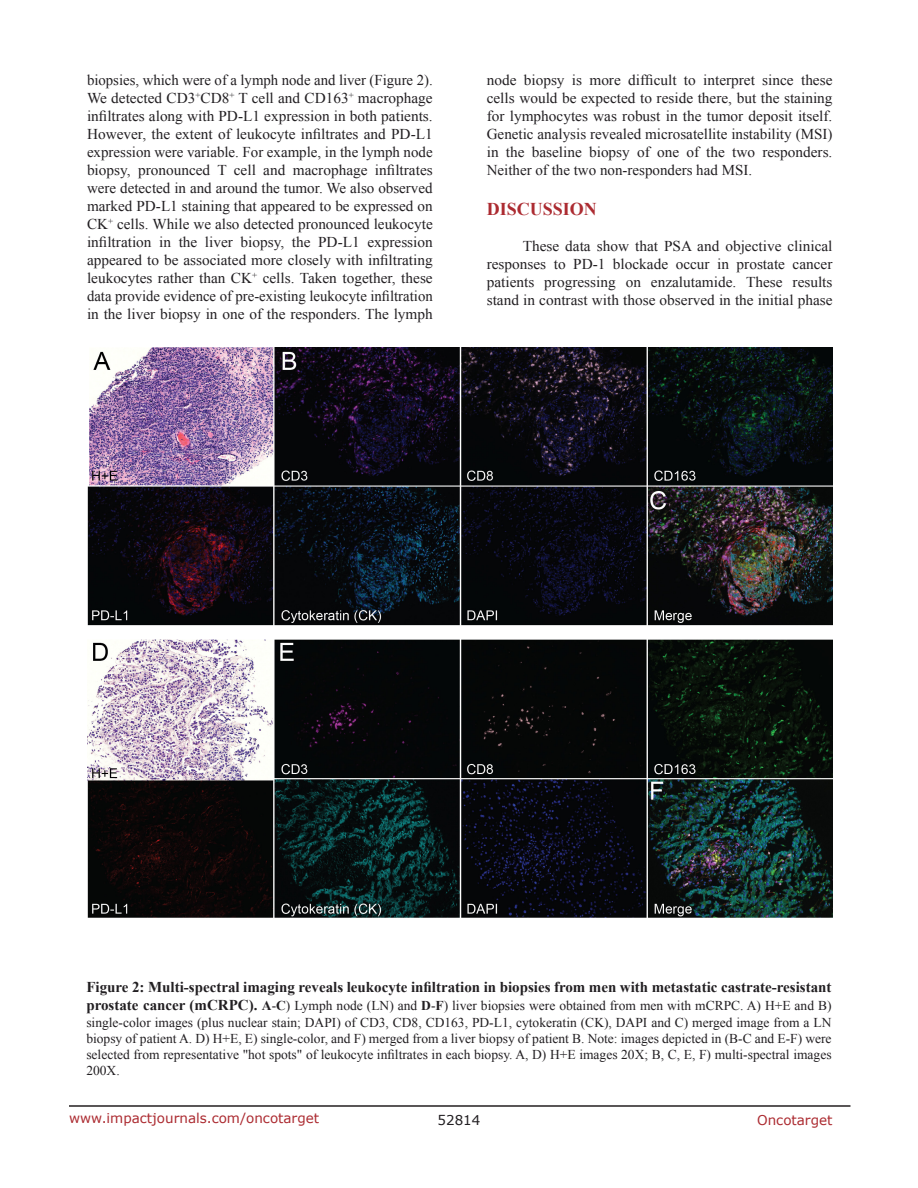
<style>
.page{position:relative;width:918px;height:1188px;background:#fff}
.page>*{position:absolute;margin:0;border:0;box-sizing:border-box;transform-origin:0 0}
.t1{font:700 18px "Times New Roman";color:#ac2b31}
.t2{font:15px/18px "Times New Roman";color:#221f22;text-align:justify}
.t3{font:700 15px "Times New Roman";color:#221f22}
.t4{font:13.5px/16.2px "Times New Roman";color:#221f22;text-align:justify}
.t5{font:13.5px "Verdana";color:#ac2b31}
.t6{font:13.5px "Verdana";color:#221f22}
.s1{font-weight:700;font-size:15px}
.s2{font-weight:700}
</style>
<div class="page">
<hr style="left:69px;top:1105px;width:781px;height:2px;background:#231f20">
<img style="left:87px;top:348px;width:745px;height:570px">
<p class="t2" style="left:87px;top:71px;width:347px">biopsies, which were of a lymph node and liver (Figure 2).<br>We detected CD3<sup>+</sup>CD8<sup>+</sup> T cell and CD163<sup>+</sup> macrophage infiltrates along with PD-L1 expression in both patients.<br>However, the extent of leukocyte infiltrates and PD-L1 expression were variable. For example, in the lymph node biopsy, pronounced T cell and macrophage infiltrates were detected in and around the tumor. We also observed marked PD-L1 staining that appeared to be expressed on CK<sup>+</sup> cells. While we also detected pronounced leukocyte infiltration in the liver biopsy, the PD-L1 expression appeared to be associated more closely with infiltrating leukocytes rather than CK<sup>+</sup> cells. Taken together, these data provide evidence of pre-existing leukocyte infiltration in the liver biopsy in one of the responders. The lymph</p>
<p class="t2" style="left:487px;top:71px;width:347px">node biopsy is more difficult to interpret since these cells would be expected to reside there, but the staining for lymphocytes was robust in the tumor deposit itself.<br>Genetic analysis revealed microsatellite instability (MSI) in the baseline biopsy of one of the two responders.<br>Neither of the two non-responders had MSI.</p>
<p class="t1" style="left:487px;top:197px;width:112px">Discussion</p>
<p class="t2" style="left:487px;top:237px;width:347px;text-indent:36px">These data show that PSA and objective clinical responses to PD-1 blockade occur in prostate cancer patients progressing on enzalutamide. These results stand in contrast with those observed in the initial phase</p>
<p class="t3" style="left:86px;top:977px;width:747px">Figure 2: Multi-spectral imaging reveals leukocyte infiltration in biopsies from men with metastatic castrate-resistant</p>
<p class="t4" style="left:86px;top:998px;width:747px"><span class="s1">prostate cancer (mCRPC).</span> <span class="s2">A</span>-<span class="s2">C</span>) Lymph node (LN) and <span class="s2">D</span>-<span class="s2">F</span>) liver biopsies were obtained from men with mCRPC. A) H+E and B) single-color images (plus nuclear stain; DAPI) of CD3, CD8, CD163, PD-L1, cytokeratin (CK), DAPI and C) merged image from a LN biopsy of patient A. D) H+E, E) single-color, and F) merged from a liver biopsy of patient B. Note: images depicted in (B-C and E-F) were selected from representative "hot spots" of leukocyte infiltrates in each biopsy. A, D) H+E images 20X; B, C, E, F) multi-spectral images 200X.</p>
<p class="t5" style="left:69px;top:1109px;width:252px">www.impactjournals.com/oncotarget</p>
<p class="t6" style="left:438px;top:1111px;width:44px">52814</p>
<p class="t5" style="left:757px;top:1111px;width:77px">Oncotarget</p>
</div>
